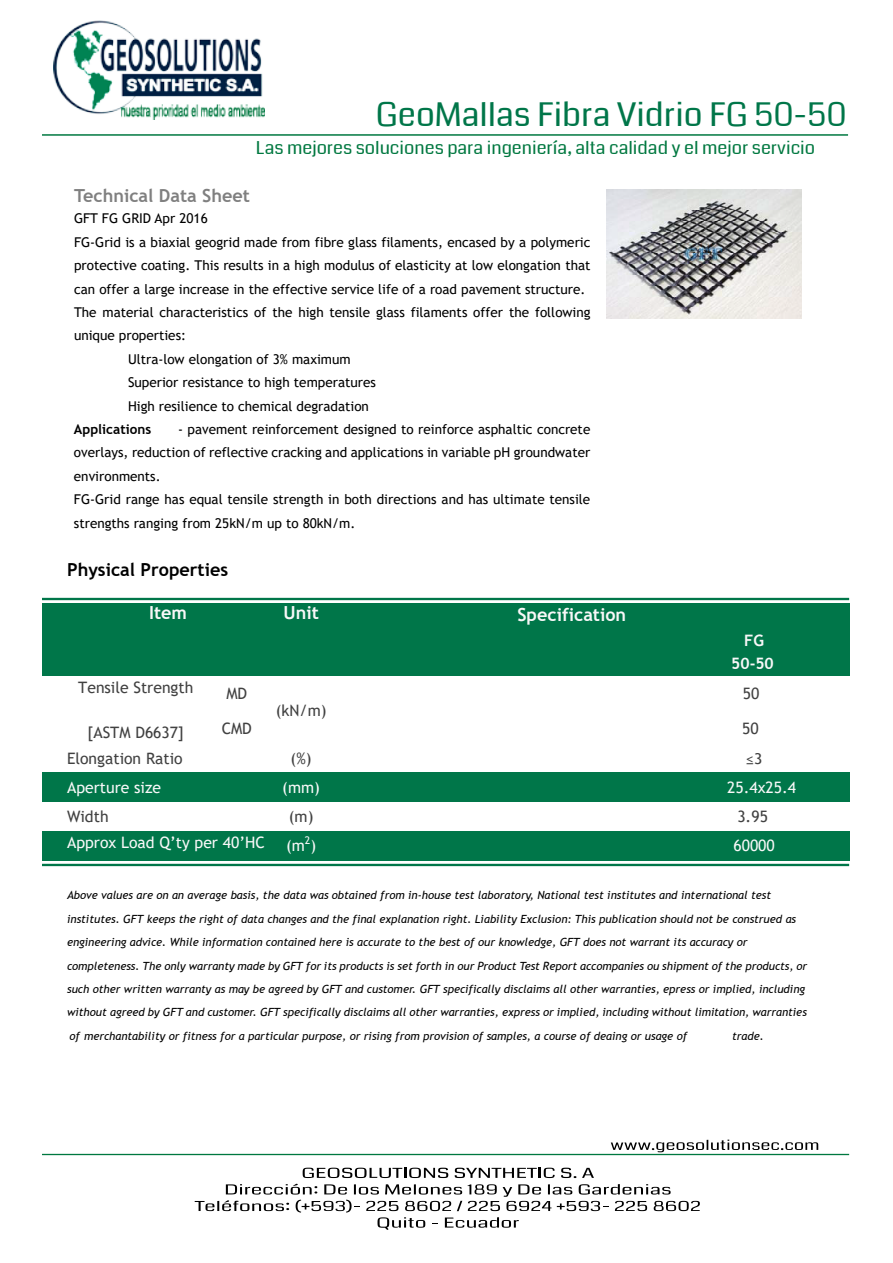
<style>
.page{position:relative;width:893px;height:1263px;background:#fff}
.page>*{position:absolute;margin:0;border:0;box-sizing:border-box;transform-origin:0 0}
.t1{font:33px "Coda";color:#007649}
.t2{font:18px "Coda";color:#007840}
.t3{font:700 18px "Trebuchet MS";color:#f8f8f8}
.t4{font:700 18px "Trebuchet MS";color:#808080}
.t5{font:700 18px "Trebuchet MS";color:#000}
.t6{font:15.75px "Trebuchet MS";color:#414141}
.t7{font:15.75px "Trebuchet MS";color:#f8f8f8}
.t8{font:700 15.75px/23.4px "Trebuchet MS";color:#f8f8f8;text-align:center}
.t9{font:15.75px "Trebuchet MS";color:#f9f9f9}
.t10{font:15px "Trebuchet MS";color:#414141;scale:1.05 1}
.t11{font:13.5px/23.4px "Trebuchet MS";color:#000}
.t12{font:700 13.5px "Trebuchet MS";color:#000}
.t13{font:italic 11.25px/23.4px "Trebuchet MS";color:#000}
.t14{font:10.5px "Trebuchet MS";color:#f8f8f8}
.s1{color:#f7f7f7}
</style>
<div class="page">
<div style="left:42px;top:603px;width:807px;height:72px;background:#007649"></div>
<img style="left:607px;top:189px;width:194px;height:130px">
<div style="left:42px;top:773px;width:807px;height:29px;background:#007649"></div>
<div style="left:42px;top:831px;width:807px;height:29px;background:#007649"></div>
<hr style="left:42px;top:598px;width:807px;height:2px;background:#007649">
<hr style="left:42px;top:864px;width:807px;height:2px;background:#007649">
<img style="left:53px;top:21px;width:211px;height:99px">
<hr style="left:42px;top:134px;width:806px;height:2px;background:#007840">
<hr style="left:42px;top:1154px;width:807px;height:1px;background:#007840">
<svg style="left:303px;top:1168px;width:145px;height:10px"></svg>
<svg style="left:455px;top:1168px;width:100px;height:10px"></svg>
<svg style="left:561px;top:1168px;width:15px;height:10px"></svg>
<svg style="left:582px;top:1168px;width:12px;height:10px"></svg>
<svg style="left:195px;top:1184px;width:505px;height:46px"></svg>
<svg style="left:611px;top:1140px;width:207px;height:12px"></svg>
<h1 class="t1" style="left:376px;top:92px;width:472px">GeoMallas Fibra Vidrio FG 50-50</h1>
<h2 class="t2" style="left:256px;top:136px;width:561px">Las mejores soluciones para ingeniería, alta calidad y el mejor servicio</h2>
<h2 class="t4" style="left:74px;top:184px;width:177px">Technical Data Sheet</h2>
<p class="t11" style="left:74px;top:207px;width:135px">GFT FG GRID Apr 2016</p>
<p class="t11" style="left:74px;top:230px;width:518px">FG-Grid is a biaxial geogrid made from fibre glass filaments, encased by a polymeric</p>
<p class="t11" style="left:74px;top:254px;width:518px">protective coating. This results in a high modulus of elasticity at low elongation that</p>
<p class="t11" style="left:74px;top:277px;width:513px">can offer a large increase in the effective service life of a road pavement structure.</p>
<p class="t11" style="left:74px;top:300px;width:518px">The material characteristics of the high tensile glass filaments offer the following</p>
<p class="t11" style="left:74px;top:324px;width:114px">unique properties:</p>
<p class="t11" style="left:128px;top:347px;width:224px">Ultra-low elongation of 3% maximum</p>
<p class="t11" style="left:128px;top:371px;width:249px">Superior resistance to high temperatures</p>
<p class="t11" style="left:128px;top:394px;width:242px">High resilience to chemical degradation</p>
<p class="t12" style="left:74px;top:421px;width:79px">Applications</p>
<p class="t11" style="left:74px;top:417px;width:518px;text-indent:104px">- pavement reinforcement designed to reinforce asphaltic concrete overlays, reduction of reflective cracking and applications in variable pH groundwater environments.<br>FG-Grid range has equal tensile strength in both directions and has ultimate tensile strengths ranging from 25kN/m up to 80kN/m.</p>
<h2 class="t5" style="left:67px;top:558px;width:163px">Physical Properties</h2>
<h2 class="t3" style="left:149px;top:601px;width:39px">Item</h2>
<h2 class="t3" style="left:283px;top:601px;width:37px">Unit</h2>
<h2 class="t3" style="left:517px;top:603px;width:110px">Specification</h2>
<h3 class="t8" style="left:731px;top:629px;width:44px">FG<br>50-50</h3>
<h3 class="t6" style="left:78px;top:678px;width:117px">Tensile Strength</h3>
<h3 class="t6" style="left:88px;top:722px;width:98px">[ASTM D6637]</h3>
<h3 class="t6" style="left:226px;top:684px;width:22px">MD</h3>
<h3 class="t6" style="left:276px;top:700px;width:52px">(kN/m)</h3>
<h3 class="t6" style="left:743px;top:684px;width:18px">50</h3>
<h3 class="t6" style="left:222px;top:718px;width:32px">CMD</h3>
<h3 class="t6" style="left:742px;top:718px;width:18px">50</h3>
<h3 class="t6" style="left:67px;top:749px;width:117px">Elongation Ratio</h3>
<h3 class="t6" style="left:291px;top:749px;width:23px">(%)</h3>
<h3 class="t10" style="left:746px;top:749px;width:17px">≤3</h3>
<h3 class="t7" style="left:67px;top:777px;width:96px">Aperture size</h3>
<h3 class="t9" style="left:282px;top:777px;width:39px">(mm)</h3>
<h3 class="t7" style="left:727px;top:777px;width:70px">25.4x25.4</h3>
<h3 class="t6" style="left:67px;top:807px;width:43px">Width</h3>
<h3 class="t6" style="left:289px;top:807px;width:26px">(m)</h3>
<h3 class="t6" style="left:737px;top:807px;width:32px">3.95</h3>
<h3 class="t7" style="left:67px;top:833px;width:199px">Approx Load Q’ty per 40’HC</h3>
<h3 class="t7" style="left:286px;top:836px;width:32px">(m <span class="s1">)</span></h3>
<p class="t14" style="left:305px;top:834px;width:7px">2</p>
<h3 class="t7" style="left:733px;top:836px;width:43px">60000</h3>
<p class="t13" style="left:67px;top:884px;width:741px">Above values are on an average basis, the data was obtained from in-house test laboratory, National test institutes and international test institutes. GFT keeps the right of data changes and the final explanation right. Liability Exclusion: This publication should not be construed as engineering advice. While information contained here is accurate to the best of our knowledge, GFT does not warrant its accuracy or completeness. The only warranty made by GFT for its products is set forth in our Product Test Report accompanies ou shipment of the products, or such other written warranty as may be agreed by GFT and customer. GFT specifically disclaims all other warranties, epress or implied, including without agreed by GFT and customer. GFT specifically disclaims all other warranties, express or implied, including without limitation, warranties of merchantability or fitness for a particular purpose, or rising from provision of samples, a course of deaing or usage of</p>
<p class="t13" style="left:732px;top:1024px;width:33px">trade.</p>
</div>
